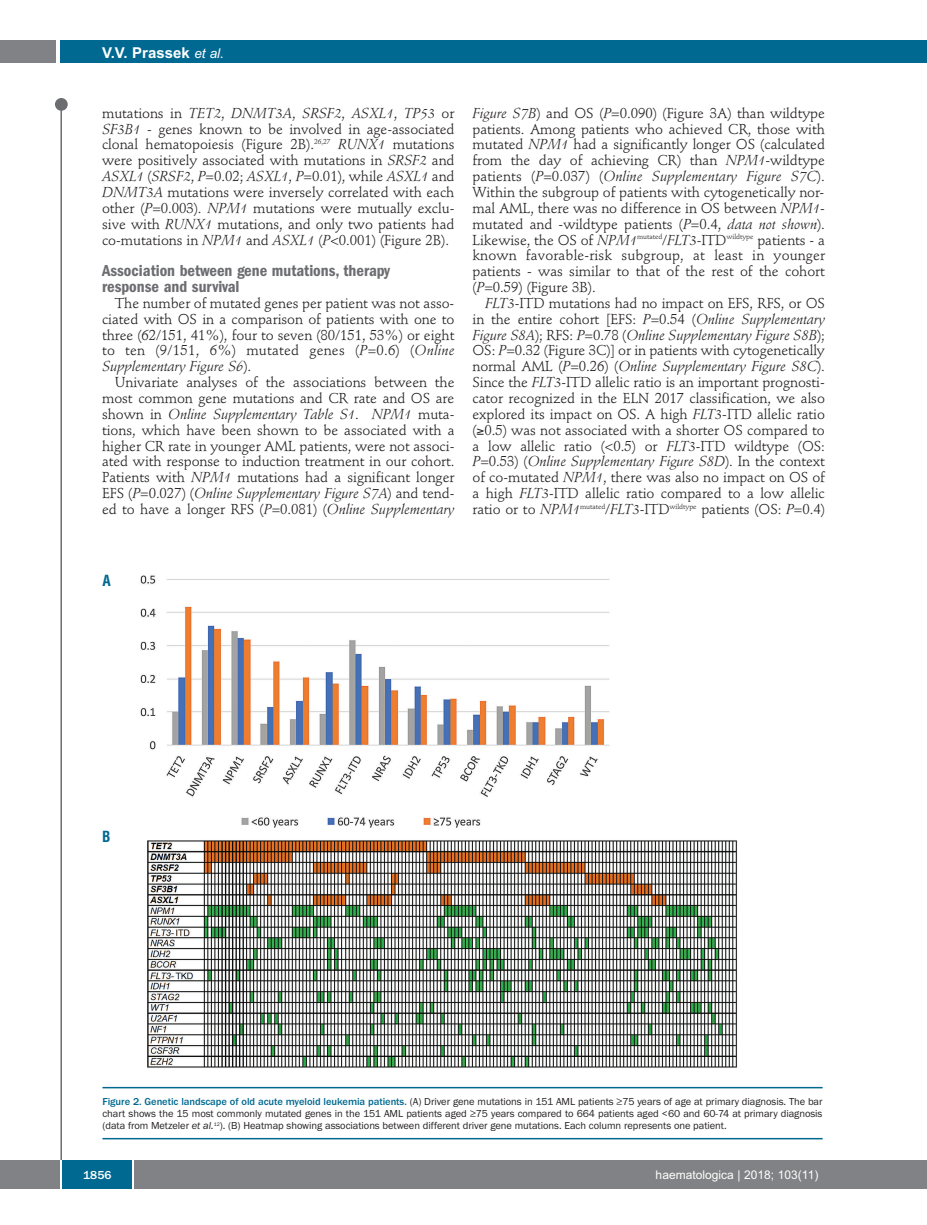
<style>
.page{position:relative;width:927px;height:1225px;background:#fff}
.page>*{position:absolute;margin:0;border:0;box-sizing:border-box;transform-origin:0 0}
.t1{font:600 condensed 16.5px/15.9px "Franklin Gothic";color:#6c6d70}
.t2{font:700 15px "Arial";color:#fff}
.t3{font:700 condensed 15px "Helvetica";color:#006991}
.t4{font:14.25px/15.9px "Stempel Schneidler";letter-spacing:-.005em;color:#231f20;text-align:justify}
.t5{font:12px "Arial";color:#fff}
.t6{font:500 12px "Franklin Gothic";color:#fff}
.t7{font:10.5px/12px "Franklin Gothic";letter-spacing:-.005em;color:#231f20;text-align:justify}
.s1{font-weight:400;font-style:italic;font-size:13.5px}
.s2{font-style:italic}
.s3{font-weight:500;color:#006991}
</style>
<div class="page">
<div style="left:911px;top:40px;width:16px;height:22px;background:#006991"></div>
<div style="left:910px;top:1160px;width:17px;height:28px;background:#808285"></div>
<div style="left:55px;top:98px;width:13px;height:13px;background:#6c6d70;border-radius:50%"></div>
<hr style="left:60px;top:101px;width:2px;height:1061px;background:#6c6d70">
<div style="left:60px;top:40px;width:852px;height:22px;background:#006991"></div>
<div style="left:0;top:40px;width:56px;height:22px;background:#808285"></div>
<div style="left:0;top:1160px;width:911px;height:28px;background:#808285"></div>
<div style="left:62px;top:1160px;width:71px;height:28px;background:#006991"></div>
<hr style="left:60px;top:1160px;width:2px;height:28px;background:#fff">
<svg style="left:133px;top:1160px;width:1px;height:28px"></svg>
<img style="left:140px;top:575px;width:598px;height:493px">
<hr style="left:102px;top:1087px;width:721px;height:1px;background:#006991">
<hr style="left:102px;top:1138px;width:721px;height:1px;background:#006991">
<p class="t2" style="left:102px;top:44px;width:123px">V.V. Prassek <span class="s1">et al.</span></p>
<p class="t4" style="left:102px;top:106px;width:354px">mutations in <span class="s2">TET2</span>, <span class="s2">DNMT3A</span>, <span class="s2">SRSF2</span>, <span class="s2">ASXL1</span>, <span class="s2">TP53</span> or <span class="s2">SF3B1</span> - genes known to be involved in age-associated clonal hematopoiesis (Figure 2B).<sup>26,27</sup> <span class="s2">RUNX1</span> mutations were positively associated with mutations in <span class="s2">SRSF2</span> and <span class="s2">ASXL1</span> (<span class="s2">SRSF2</span>, <span class="s2">P</span>=0.02; <span class="s2">ASXL1</span>, <span class="s2">P</span>=0.01), while <span class="s2">ASXL1</span> and <span class="s2">DNMT3A</span> mutations were inversely correlated with each other (<span class="s2">P</span>=0.003). <span class="s2">NPM1</span> mutations were mutually exclu&shy;sive with <span class="s2">RUNX1</span> mutations, and only two patients had co-mutations in <span class="s2">NPM1</span> and <span class="s2">ASXL1</span> (<span class="s2">P</span>&lt;0.001) (Figure 2B).</p>
<p class="t1" style="left:102px;top:264px;width:290px">Association between gene mutations, therapy response and survival</p>
<p class="t4" style="left:102px;top:296px;width:354px;text-indent:13px">The number of mutated genes per patient was not asso&shy;ciated with OS in a comparison of patients with one to three (62/151, 41%), four to seven (80/151, 53%) or eight to ten (9/151, 6%) mutated genes (<span class="s2">P</span>=0.6) (<span class="s2">Online Supplementary Figure S6</span>).</p>
<p class="t4" style="left:102px;top:376px;width:354px;text-indent:13px">Univariate analyses of the associations between the most common gene mutations and CR rate and OS are shown in <span class="s2">Online Supplementary Table S1</span>. <span class="s2">NPM1</span> muta&shy;tions, which have been shown to be associated with a higher CR rate in younger AML patients, were not associ&shy;ated with response to induction treatment in our cohort.<br>Patients with <span class="s2">NPM1</span> mutations had a significant longer EFS (<span class="s2">P</span>=0.027) (<span class="s2">Online Supplementary Figure S7A</span>) and tend&shy;ed to have a longer RFS (<span class="s2">P</span>=0.081) (<span class="s2">Online Supplementary</span></p>
<p class="t4" style="left:472px;top:106px;width:354px"><span class="s2">Figure S7B</span>) and OS (<span class="s2">P</span>=0.090) (Figure 3A) than wildtype patients. Among patients who achieved CR, those with mutated <span class="s2">NPM1</span> had a significantly longer OS (calculated from the day of achieving CR) than <span class="s2">NPM1</span>-wildtype patients (<span class="s2">P</span>=0.037) (<span class="s2">Online Supplementary Figure S7C</span>).<br>Within the subgroup of patients with cytogenetically nor&shy;mal AML, there was no difference in OS between <span class="s2">NPM1</span>- mutated and -wildtype patients (<span class="s2">P</span>=0.4, <span class="s2">data not shown</span>).<br>Likewise, the OS of <span class="s2">NPM1</span><sup>mutated</sup>/<span class="s2">FLT3</span>-ITD<sup>wildtype</sup> patients - a known favorable-risk subgroup, at least in younger patients - was similar to that of the rest of the cohort (<span class="s2">P</span>=0.59) (Figure 3B).</p>
<p class="t4" style="left:472px;top:296px;width:354px;text-indent:13px"><span class="s2">FLT3</span>-ITD mutations had no impact on EFS, RFS, or OS in the entire cohort [EFS: <span class="s2">P</span>=0.54 (<span class="s2">Online Supplementary Figure S8A</span>); RFS: <span class="s2">P</span>=0.78 (<span class="s2">Online Supplementary Figure S8B</span>); OS: <span class="s2">P</span>=0.32 (Figure 3C)] or in patients with cytogenetically normal AML (<span class="s2">P</span>=0.26) (<span class="s2">Online Supplementary Figure S8C</span>).<br>Since the <span class="s2">FLT3</span>-ITD allelic ratio is an important prognosti&shy;cator recognized in the ELN 2017 classification, we also explored its impact on OS. A high <span class="s2">FLT3</span>-ITD allelic ratio (≥0.5) was not associated with a shorter OS compared to a low allelic ratio (&lt;0.5) or <span class="s2">FLT3</span>-ITD wildtype (OS:<br><span class="s2">P</span>=0.53) (<span class="s2">Online Supplementary Figure S8D</span>). In the context of co-mutated <span class="s2">NPM1</span>, there was also no impact on OS of a high <span class="s2">FLT3</span>-ITD allelic ratio compared to a low allelic ratio or to <span class="s2">NPM1</span><sup>mutated</sup>/<span class="s2">FLT3</span>-ITD<sup>wildtype</sup> patients (OS: <span class="s2">P</span>=0.4)</p>
<p class="t3" style="left:102px;top:572px;width:10px">A</p>
<p class="t3" style="left:102px;top:828px;width:10px">B</p>
<p class="t7" style="left:102px;top:1095px;width:722px"><span class="s3">Figure 2. Genetic landscape of old acute myeloid leukemia patients.</span> (A) Driver gene mutations in 151 AML patients ≥75 years of age at primary diagnosis. The bar chart shows the 15 most commonly mutated genes in the 151 AML patients aged ≥75 years compared to 664 patients aged &lt;60 and 60-74 at primary diagnosis (data from Metzeler <span class="s2">et al.</span><sup>12</sup>). (B) Heatmap showing associations between different driver gene mutations. Each column represents one patient.</p>
<p class="t6" style="left:83px;top:1167px;width:30px">1856</p>
<p class="t5" style="left:656px;top:1167px;width:164px">haematologica | 2018; 103(11)</p>
</div>
